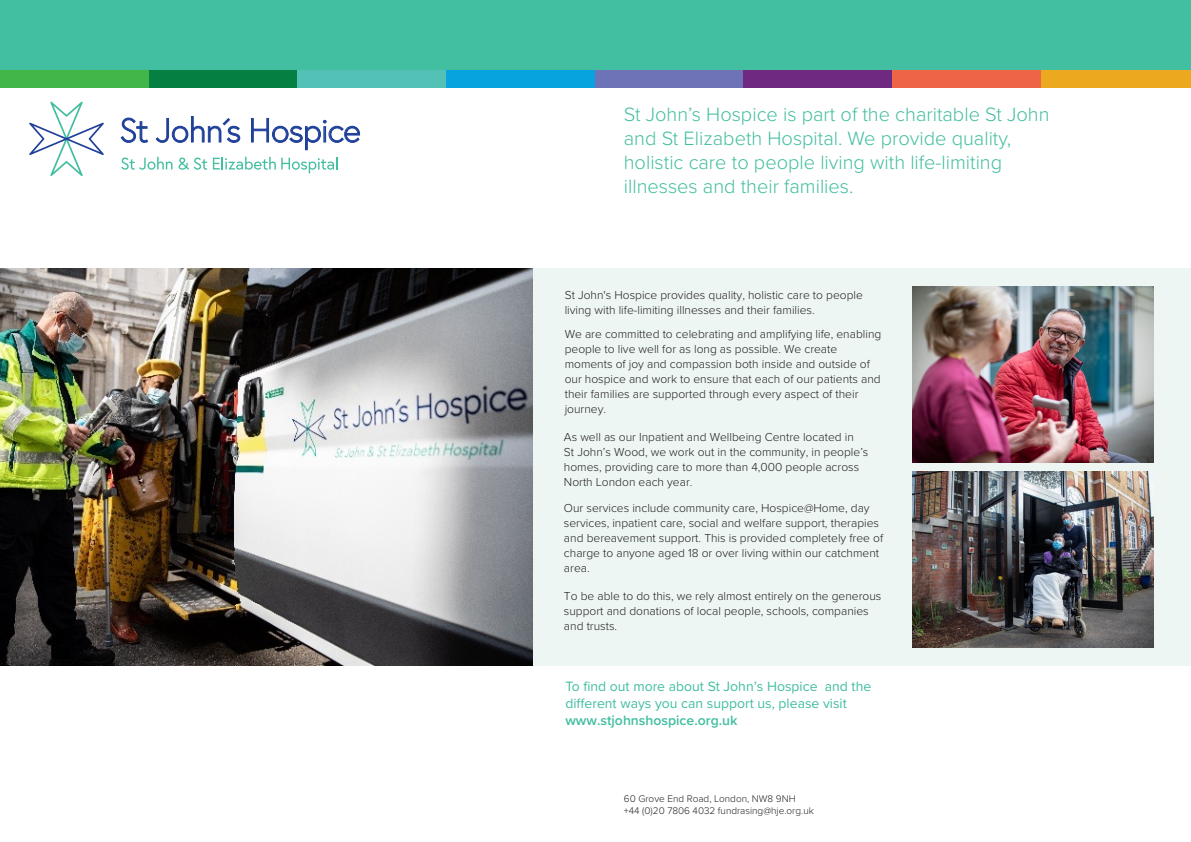
<style>
.page{position:relative;width:1191px;height:842px;background:#fff}
.page>*{position:absolute;margin:0;border:0;box-sizing:border-box;transform-origin:0 0}
.t1{font:300 20px/24px "Proxima Nova";color:#42bea0}
.t2{font:14px/16.8px "Proxima Nova";color:#42bea0}
.t3{font:600 14px "Proxima Nova";color:#42bea0}
.t4{font:300 12px/15px "Proxima Nova";color:#231f20}
.t5{font:300 10px/11.9px "Proxima Nova";color:#231f20}
</style>
<div class="page">
<div style="left:533px;top:269px;width:658px;height:397px;background:#edf6f3"></div>
<div style="left:0;top:0;width:1191px;height:81px;background:#42bea0"></div>
<div style="left:0;top:71px;width:149px;height:17px;background:#42b649"></div>
<div style="left:149px;top:71px;width:149px;height:17px;background:#058042"></div>
<div style="left:297px;top:71px;width:150px;height:17px;background:#53c1b5"></div>
<div style="left:446px;top:71px;width:149px;height:17px;background:#07a3df"></div>
<div style="left:595px;top:71px;width:149px;height:17px;background:#6e73b7"></div>
<div style="left:743px;top:71px;width:149px;height:17px;background:#702980"></div>
<div style="left:892px;top:71px;width:149px;height:17px;background:#ee6447"></div>
<div style="left:1041px;top:71px;width:150px;height:17px;background:#eca81f"></div>
<svg style="left:29px;top:102px;width:75px;height:74px"></svg>
<svg style="left:120px;top:117px;width:28px;height:26px"></svg>
<svg style="left:155px;top:116px;width:85px;height:27px"></svg>
<svg style="left:251px;top:118px;width:109px;height:33px"></svg>
<svg style="left:121px;top:157px;width:51px;height:13px"></svg>
<svg style="left:178px;top:157px;width:29px;height:13px"></svg>
<svg style="left:213px;top:157px;width:124px;height:16px"></svg>
<img style="left:0;top:268px;width:532px;height:397px">
<img style="left:912px;top:472px;width:241px;height:175px">
<img style="left:912px;top:286px;width:241px;height:176px">
<p class="t1" style="left:624px;top:101px;width:427px">St John’s Hospice is part of the charitable St John and St Elizabeth Hospital. We provide quality, holistic care to people living with life-limiting illnesses and their families.</p>
<p class="t4" style="left:564px;top:286px;width:300px">St John's Hospice provides quality, holistic care to people living with life-limiting illnesses and their families.</p>
<p class="t4" style="left:564px;top:326px;width:318px">We are committed to celebrating and amplifying life, enabling people to live well for as long as possible. We create moments of joy and compassion both inside and outside of our hospice and work to ensure that each of our patients and their families are supported through every aspect of their journey.</p>
<p class="t4" style="left:564px;top:428px;width:306px">As well as our Inpatient and Wellbeing Centre located in<br>St John’s Wood, we work out in the community, in people’s homes, providing care to more than 4,000 people across North London each year.</p>
<p class="t4" style="left:564px;top:500px;width:321px">Our services include community care, Hospice@Home, day services, inpatient care, social and welfare support, therapies and bereavement support. This is provided completely free of charge to anyone aged 18 or over living within our catchment area.</p>
<p class="t4" style="left:564px;top:588px;width:319px">To be able to do this, we rely almost entirely on the generous support and donations of local people, schools, companies and trusts.</p>
<p class="t2" style="left:565px;top:677px;width:307px">To find out more about St John’s Hospice and the different ways you can support us, please visit</p>
<p class="t3" style="left:565px;top:709px;width:174px">www.stjohnshospice.org.uk</p>
<p class="t5" style="left:624px;top:792px;width:191px">60 Grove End Road, London, NW8 9NH +44 (0)20 7806 4032 fundrasing@hje.org.uk</p>
</div>
